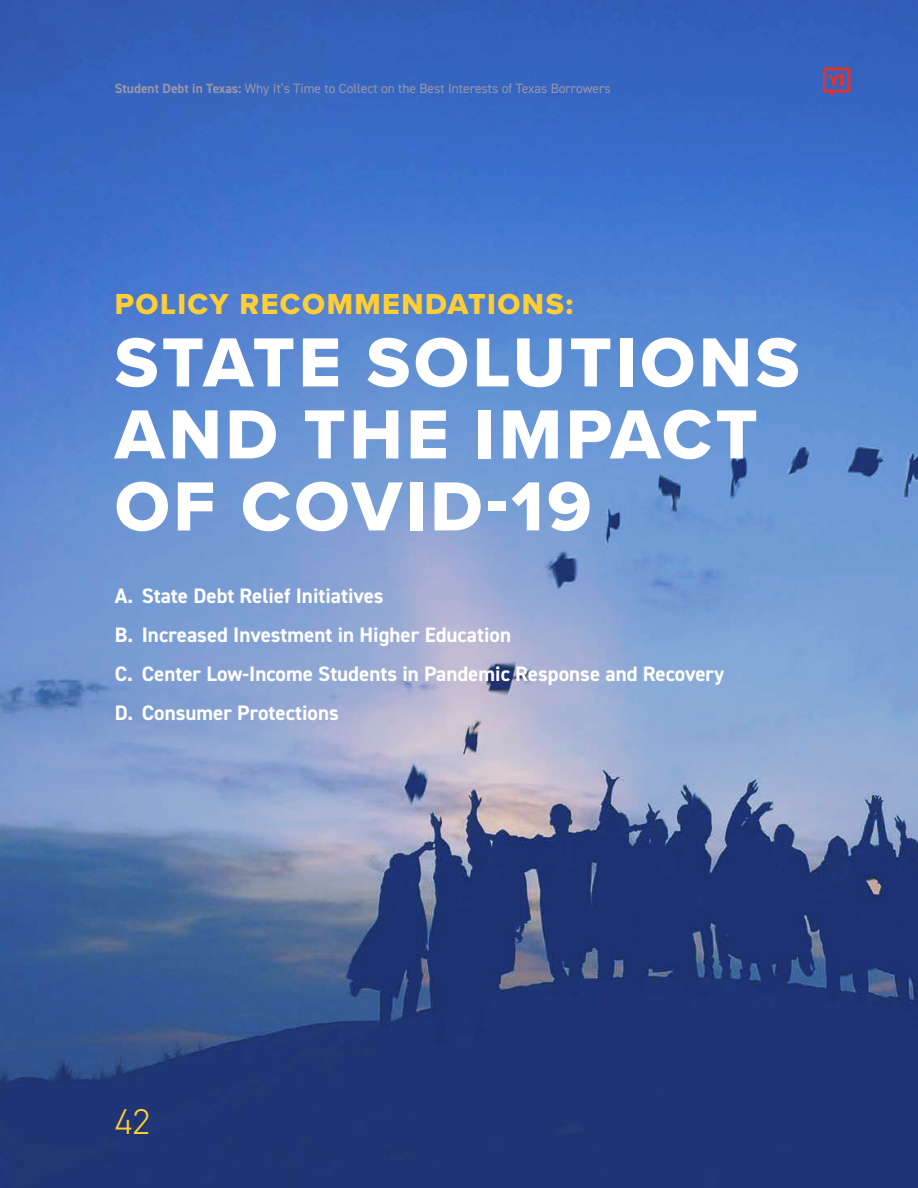
<style>
.page{position:relative;width:918px;height:1188px;background:#fff}
.page>*{position:absolute;margin:0;border:0;box-sizing:border-box;transform-origin:0 0}
.t1{font:72px/72px "Proxima Nova Extrabld";letter-spacing:.05em;color:#fff}
.t2{font:300 36px "DIN2014";color:#ffce35}
.t3{font:30px "Proxima Nova Extrabld";letter-spacing:.05em;color:#ffce35}
.t4{font:700 21px/39px "DIN2014";color:#fff}
.t5{font:13.5px "DIN2014";color:#9897a9}
.s1{font-weight:700}
</style>
<div class="page">
<img style="left:0;top:0;width:918px;height:1188px">
<svg style="left:823px;top:67px;width:27px;height:29px"></svg>
<p class="t5" style="left:115px;top:80px;width:497px"><span class="s1">Student Debt in Texas:</span> Why It’s Time to Collect on the Best Interests of Texas Borrowers</p>
<h3 class="t3" style="left:115px;top:282px;width:460px">POLICY RECOMMENDATIONS:</h3>
<h1 class="t1" style="left:115px;top:325px;width:686px">STATE SOLUTIONS<br>AND THE IMPACT<br>OF COVID-19</h1>
<p class="t4" style="left:115px;top:576px;width:611px">A. State Debt Relief Initiatives<br>B. Increased Investment in Higher Education<br>C. Center Low-Income Students in Pandemic Response and Recovery D. Consumer Protections</p>
<h2 class="t2" style="left:115px;top:1100px;width:37px">42</h2>
</div>
